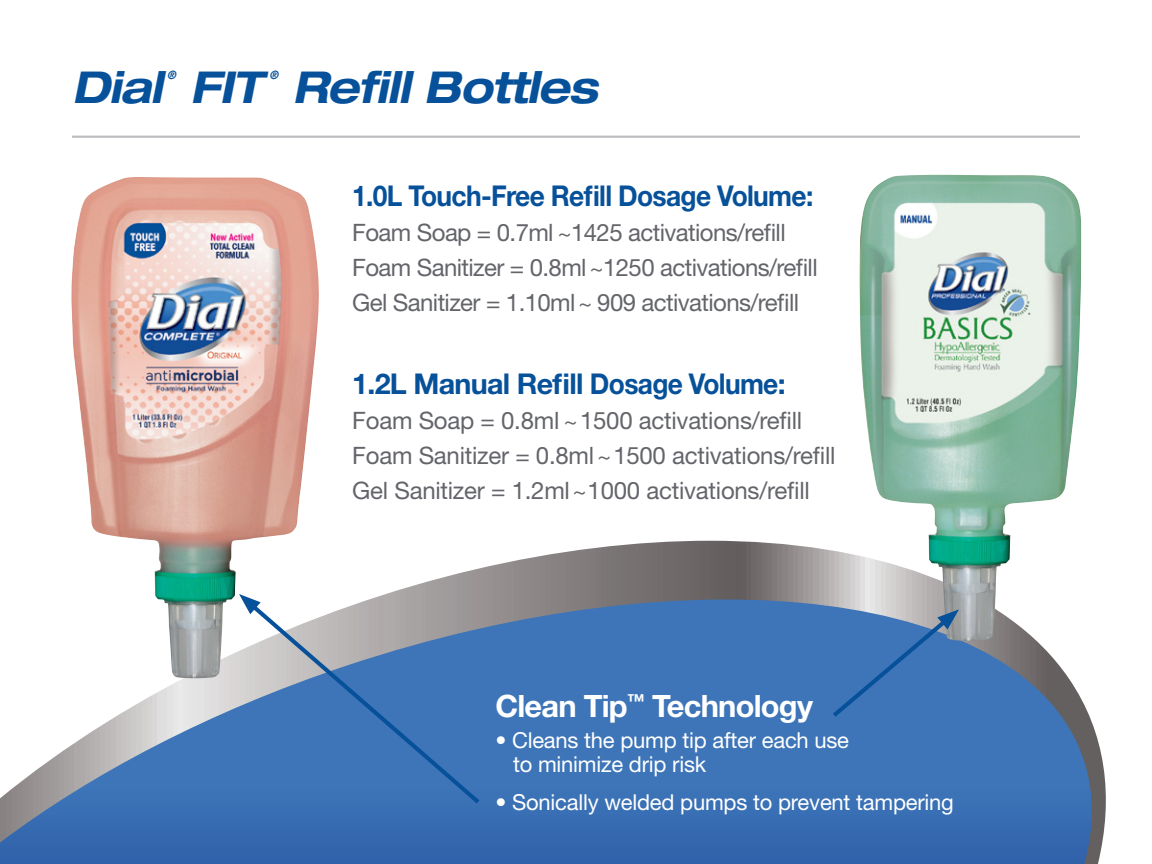
<style>
.page{position:relative;width:1152px;height:864px;background:#fff}
.page>*{position:absolute;margin:0;border:0;box-sizing:border-box;transform-origin:0 0}
.t1{font:italic 700 expanded 44px "Helvetica Neue LT Pro";letter-spacing:-.025em;color:#06519a;scale:.95 1}
.t2{font:700 30.8px "Helvetica Neue";letter-spacing:-.025em;color:#fff}
.t3{font:700 28.6px "Helvetica Neue";letter-spacing:-.025em;color:#06519a;scale:.92 1}
.t4{font:700 28.6px "Helvetica Neue";letter-spacing:-.025em;color:#06519a}
.t5{font:24px "Helvetica Neue";letter-spacing:-.025em;color:#63656a}
.t6{font:22px/24.2px "Helvetica Neue";letter-spacing:-.01em;color:#fff}
.t7{font:italic 700 expanded 11.6px "Helvetica Neue LT Pro";color:#06519a;scale:.95 1}
</style>
<div class="page">
<svg style="left:0;top:541px;width:1106px;height:323px;background:#658ab9"></svg>
<hr style="left:72px;top:136px;width:1008px;height:2px;background:#bcbdc0">
<img style="left:71px;top:177px;width:248px;height:501px">
<img style="left:859px;top:175px;width:222px;height:466px">
<svg style="left:244px;top:597px;width:240px;height:211px;background:#658bba"></svg>
<svg style="left:239px;top:594px;width:22px;height:20px"></svg>
<svg style="left:828px;top:609px;width:131px;height:112px;background:#4478b6"></svg>
<p class="t1" style="left:72px;top:59px;width:97px">Dial</p>
<p class="t7" style="left:167px;top:67px;width:11px">®</p>
<p class="t1" style="left:190px;top:59px;width:77px">FIT</p>
<p class="t7" style="left:270px;top:67px;width:11px">®</p>
<p class="t1" style="left:293px;top:59px;width:323px">Refill Bottles</p>
<p class="t3" style="left:352px;top:178px;width:503px">1.0L Touch-Free Refill Dosage Volume:</p>
<p class="t5" style="left:352px;top:218px;width:435px">Foam Soap = 0.7ml ~1425 activations/refill</p>
<p class="t5" style="left:352px;top:253px;width:467px">Foam Sanitizer = 0.8ml~1250 activations/refill</p>
<p class="t5" style="left:352px;top:288px;width:448px">Gel Sanitizer = 1.10ml~ 909 activations/refill</p>
<p class="t4" style="left:352px;top:366px;width:435px">1.2L Manual Refill Dosage Volume:</p>
<p class="t5" style="left:352px;top:406px;width:451px">Foam Soap = 0.8ml ~1500 activations/refill</p>
<p class="t5" style="left:352px;top:441px;width:485px">Foam Sanitizer = 0.8ml~1500 activations/refill</p>
<p class="t5" style="left:352px;top:476px;width:459px">Gel Sanitizer = 1.2ml~1000 activations/refill</p>
<p class="t2" style="left:495px;top:687px;width:319px">Clean Tip<sup>™</sup> Technology</p>
<p class="t6" style="left:513px;top:728px;width:338px;text-indent:-18px">• Cleans the pump tip after each use to minimize drip risk</p>
<p class="t6" style="left:495px;top:790px;width:460px">• Sonically welded pumps to prevent tampering</p>
</div>
